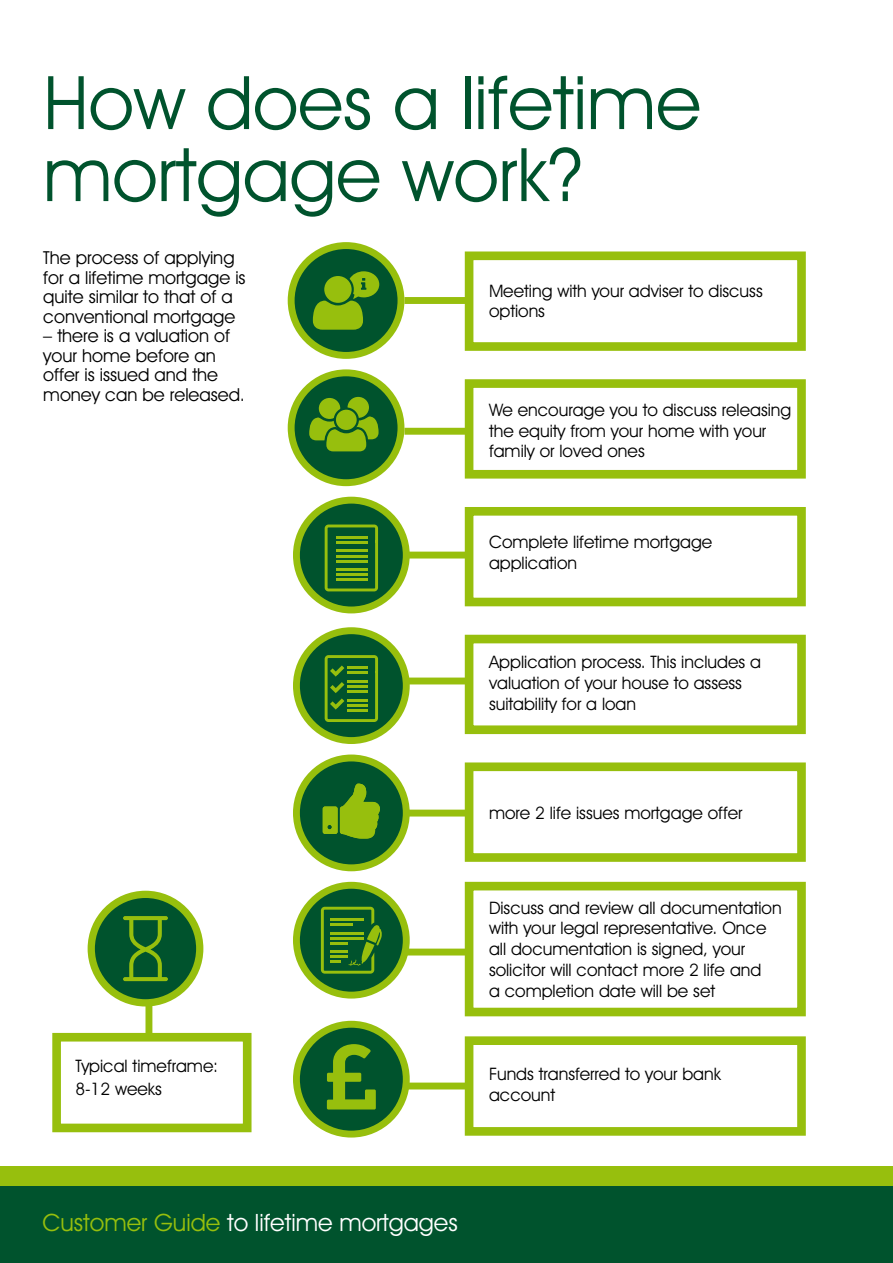
<style>
.page{position:relative;width:893px;height:1263px;background:#fff}
.page>*{position:absolute;margin:0;border:0;box-sizing:border-box;transform-origin:0 0}
.t1{font:74.25px/72px "Avant Garde IT Cby BT";color:#00532d}
.t2{font:24px "Avant Garde IT Cby BT";color:#fff}
.t3{font:18px/19.5px "Avant Garde IT Cby BT";color:#000}
.t4{font:17.25px/20.7px "Avant Garde IT Cby BT";color:#000}
.s1{color:#97bf0d}
</style>
<div class="page">
<div style="left:0;top:1166px;width:893px;height:97px;background:#97bf0d"></div>
<div style="left:0;top:1186px;width:893px;height:77px;background:#00532d"></div>
<div style="left:465px;top:251px;width:341px;height:100px;border:9px solid #97bf0d"></div>
<div style="left:465px;top:379px;width:341px;height:100px;border:9px solid #97bf0d"></div>
<div style="left:465px;top:507px;width:341px;height:99px;border:9px solid #97bf0d"></div>
<div style="left:465px;top:635px;width:341px;height:99px;border:9px solid #97bf0d"></div>
<div style="left:465px;top:762px;width:341px;height:100px;border:9px solid #97bf0d"></div>
<div style="left:465px;top:882px;width:341px;height:134px;border:9px solid #97bf0d"></div>
<div style="left:296px;top:758px;width:110px;height:110px;background:#00532d;border-radius:50%"></div>
<div style="left:293px;top:754px;width:117px;height:117px;border:7px solid #97bf0d;border-radius:50%"></div>
<svg style="left:323px;top:784px;width:57px;height:54px"></svg>
<div style="left:296px;top:1024px;width:110px;height:110px;background:#00532d;border-radius:50%"></div>
<div style="left:293px;top:1021px;width:117px;height:116px;border:7px solid #97bf0d;border-radius:50%"></div>
<svg style="left:327px;top:1044px;width:49px;height:65px"></svg>
<div style="left:291px;top:246px;width:110px;height:109px;background:#00532d;border-radius:50%"></div>
<div style="left:288px;top:242px;width:116px;height:117px;border:7px solid #97bf0d;border-radius:50%"></div>
<svg style="left:313px;top:271px;width:66px;height:59px"></svg>
<svg style="left:296px;top:885px;width:110px;height:110px;background:#166228"></svg>
<div style="left:293px;top:882px;width:117px;height:116px;border:7px solid #97bf0d;border-radius:50%"></div>
<svg style="left:321px;top:907px;width:62px;height:67px;background:#347821"></svg>
<svg style="left:296px;top:631px;width:110px;height:109px;background:#136028"></svg>
<div style="left:293px;top:627px;width:117px;height:117px;border:7px solid #97bf0d;border-radius:50%"></div>
<svg style="left:325px;top:655px;width:53px;height:67px;background:#387b21"></svg>
<svg style="left:296px;top:500px;width:110px;height:110px;background:#146128"></svg>
<div style="left:293px;top:497px;width:117px;height:116px;border:7px solid #97bf0d;border-radius:50%"></div>
<svg style="left:325px;top:524px;width:53px;height:67px;background:#3a7c20"></svg>
<div style="left:404px;top:297px;width:65px;height:7px;background:#97bf0d"></div>
<div style="left:404px;top:428px;width:65px;height:7px;background:#97bf0d"></div>
<div style="left:404px;top:552px;width:65px;height:6px;background:#97bf0d"></div>
<div style="left:404px;top:677px;width:65px;height:7px;background:#97bf0d"></div>
<div style="left:404px;top:810px;width:65px;height:6px;background:#97bf0d"></div>
<div style="left:404px;top:948px;width:65px;height:7px;background:#97bf0d"></div>
<div style="left:465px;top:1036px;width:341px;height:100px;border:9px solid #97bf0d"></div>
<div style="left:52px;top:1033px;width:200px;height:99px;border:9px solid #97bf0d"></div>
<div style="left:404px;top:1082px;width:65px;height:7px;background:#97bf0d"></div>
<div style="left:145px;top:967px;width:7px;height:69px;background:#97bf0d"></div>
<svg style="left:91px;top:894px;width:109px;height:109px;background:#136028"></svg>
<div style="left:88px;top:891px;width:115px;height:115px;border:7px solid #97bf0d;border-radius:50%"></div>
<svg style="left:123px;top:916px;width:45px;height:65px;background:#2e7423"></svg>
<svg style="left:291px;top:373px;width:110px;height:110px;background:#146128"></svg>
<div style="left:288px;top:369px;width:116px;height:117px;border:7px solid #97bf0d;border-radius:50%"></div>
<div style="left:318px;top:397px;width:23px;height:23px;background:#97bf0d;border-radius:50%"></div>
<div style="left:317px;top:396px;width:25px;height:24px;border:2px solid #00532d;border-radius:50%"></div>
<div style="left:347px;top:396px;width:23px;height:23px;background:#97bf0d;border-radius:50%"></div>
<div style="left:346px;top:395px;width:24px;height:24px;border:2px solid #00532d;border-radius:50%"></div>
<svg style="left:335px;top:409px;width:23px;height:22px"></svg>
<div style="left:334px;top:407px;width:25px;height:25px;border:2px solid #00532d;border-radius:50%"></div>
<svg style="left:307px;top:414px;width:74px;height:41px;background:#5a9319"></svg>
<h1 class="t1" style="left:43px;top:66px;width:659px">How does a lifetime mortgage work?</h1>
<p class="t3" style="left:43px;top:248px;width:204px">The process of applying for a lifetime mortgage is quite similar to that of a conventional mortgage</p>
<p class="t3" style="left:43px;top:326px;width:203px">– there is a valuation of your home before an offer is issued and the money can be released.</p>
<p class="t4" style="left:75px;top:1055px;width:144px;line-height:22.5px">Typical timeframe:<br>8-12 weeks</p>
<p class="t4" style="left:489px;top:280px;width:275px">Meeting with your adviser to discuss options</p>
<p class="t4" style="left:489px;top:399px;width:304px">We encourage you to discuss releasing the equity from your home with your family or loved ones</p>
<p class="t4" style="left:489px;top:532px;width:225px">Complete lifetime mortgage application</p>
<p class="t4" style="left:489px;top:652px;width:274px">Application process. This includes a valuation of your house to assess suitability for a loan</p>
<p class="t4" style="left:489px;top:803px;width:255px">more 2 life issues mortgage offer</p>
<p class="t4" style="left:489px;top:897px;width:294px">Discuss and review all documentation with your legal representative. Once all documentation is signed, your solicitor will contact more 2 life and<br>a completion date will be set</p>
<p class="t4" style="left:489px;top:1063px;width:233px">Funds transferred to your bank account</p>
<h2 class="t2" style="left:43px;top:1208px;width:417px"><span class="s1">Customer Guide</span> to lifetime mortgages</h2>
</div>
